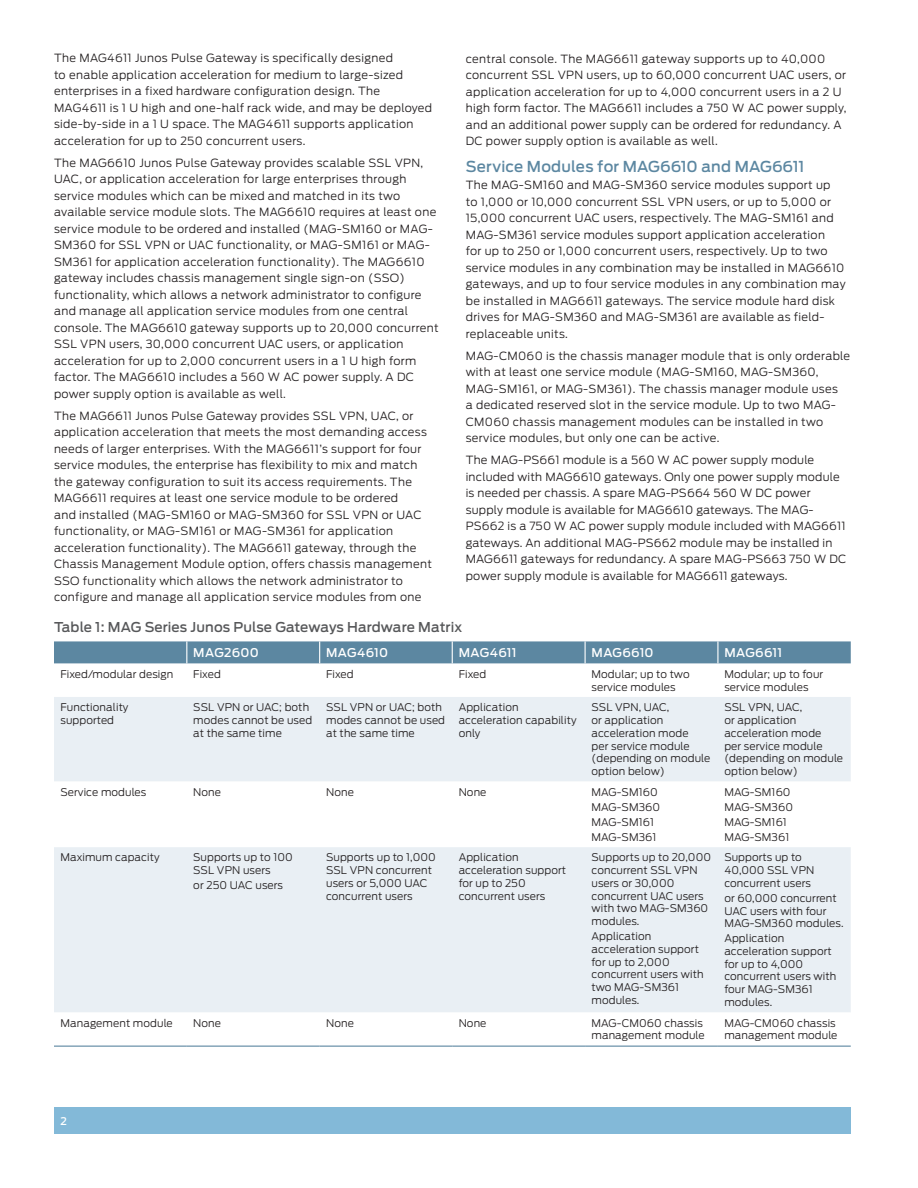
<style>
.page{position:relative;width:918px;height:1188px;background:#fff}
.page>*{position:absolute;margin:0;border:0;box-sizing:border-box;transform-origin:0 0}
.t1{font:500 15px "Antenna";letter-spacing:.01em;color:#5c87a1}
.t2{font:500 13.5px "Antenna";letter-spacing:.01em;color:#57585a}
.t3{font:500 12px "Antenna";letter-spacing:.025em;color:#fff}
.t4{font:300 11.25px/16.5px "Antenna";letter-spacing:.03em;color:#231f20}
.t5{font:300 10.5px/12.8px "Antenna";letter-spacing:.01em;color:#231f20}
.t6{font:500 10.5px "Antenna";color:#fff}
</style>
<div class="page">
<div style="left:54px;top:1107px;width:796px;height:27px;background:#83b9d8"></div>
<div style="left:54px;top:697px;width:797px;height:84px;background:#e9eff4"></div>
<svg style="left:54px;top:847px;width:797px;height:199px;fill:#e9eff4"></svg>
<div style="left:54px;top:641px;width:797px;height:22px;background:#5c87a1"></div>
<hr style="left:54px;top:1046px;width:133px;height:1px;background:#5c87a1">
<hr style="left:187px;top:1046px;width:133px;height:1px;background:#5c87a1">
<hr style="left:320px;top:1046px;width:132px;height:1px;background:#5c87a1">
<hr style="left:452px;top:1046px;width:133px;height:1px;background:#5c87a1">
<hr style="left:585px;top:1046px;width:133px;height:1px;background:#5c87a1">
<hr style="left:718px;top:1046px;width:133px;height:1px;background:#5c87a1">
<p class="t4" style="left:54px;top:50px;width:380px">The MAG4611 Junos Pulse Gateway is specifically designed<br>to enable application acceleration for medium to large-sized enterprises in a fixed hardware configuration design. The MAG4611 is 1 U high and one-half rack wide, and may be deployed side-by-side in a 1 U space. The MAG4611 supports application acceleration for up to 250 concurrent users.</p>
<p class="t4" style="left:54px;top:155px;width:386px">The MAG6610 Junos Pulse Gateway provides scalable SSL VPN, UAC, or application acceleration for large enterprises through service modules which can be mixed and matched in its two available service module slots. The MAG6610 requires at least one service module to be ordered and installed (MAG-SM160 or MAG-SM360 for SSL VPN or UAC functionality, or MAG-SM161 or MAG-SM361 for application acceleration functionality). The MAG6610 gateway includes chassis management single sign-on (SSO) functionality, which allows a network administrator to configure and manage all application service modules from one central console. The MAG6610 gateway supports up to 20,000 concurrent SSL VPN users, 30,000 concurrent UAC users, or application acceleration for up to 2,000 concurrent users in a 1 U high form factor. The MAG6610 includes a 560 W AC power supply. A DC power supply option is available as well.</p>
<p class="t4" style="left:54px;top:408px;width:379px">The MAG6611 Junos Pulse Gateway provides SSL VPN, UAC, or application acceleration that meets the most demanding access needs of larger enterprises. With the MAG6611’s support for four service modules, the enterprise has flexibility to mix and match the gateway configuration to suit its access requirements. The MAG6611 requires at least one service module to be ordered<br>and installed (MAG-SM160 or MAG-SM360 for SSL VPN or UAC functionality, or MAG-SM161 or MAG-SM361 for application acceleration functionality). The MAG6611 gateway, through the Chassis Management Module option, offers chassis management SSO functionality which allows the network administrator to configure and manage all application service modules from one</p>
<p class="t4" style="left:466px;top:50px;width:382px">central console. The MAG6611 gateway supports up to 40,000 concurrent SSL VPN users, up to 60,000 concurrent UAC users, or application acceleration for up to 4,000 concurrent users in a 2 U high form factor. The MAG6611 includes a 750 W AC power supply, and an additional power supply can be ordered for redundancy. A DC power supply option is available as well.</p>
<h1 class="t1" style="left:466px;top:157px;width:340px">Service Modules for MAG6610 and MAG6611</h1>
<p class="t4" style="left:466px;top:177px;width:382px">The MAG-SM160 and MAG-SM360 service modules support up<br>to 1,000 or 10,000 concurrent SSL VPN users, or up to 5,000 or 15,000 concurrent UAC users, respectively. The MAG-SM161 and MAG-SM361 service modules support application acceleration<br>for up to 250 or 1,000 concurrent users, respectively. Up to two service modules in any combination may be installed in MAG6610 gateways, and up to four service modules in any combination may be installed in MAG6611 gateways. The service module hard disk drives for MAG-SM360 and MAG-SM361 are available as field&shy;replaceable units.</p>
<p class="t4" style="left:466px;top:347px;width:386px">MAG-CM060 is the chassis manager module that is only orderable with at least one service module (MAG-SM160, MAG-SM360, MAG-SM161, or MAG-SM361). The chassis manager module uses<br>a dedicated reserved slot in the service module. Up to two MAG-CM060 chassis management modules can be installed in two service modules, but only one can be active.</p>
<p class="t4" style="left:466px;top:452px;width:382px">The MAG-PS661 module is a 560 W AC power supply module included with MAG6610 gateways. Only one power supply module is needed per chassis. A spare MAG-PS664 560 W DC power supply module is available for MAG6610 gateways. The MAG-PS662 is a 750 W AC power supply module included with MAG6611 gateways. An additional MAG-PS662 module may be installed in MAG6611 gateways for redundancy. A spare MAG-PS663 750 W DC power supply module is available for MAG6611 gateways.</p>
<p class="t2" style="left:54px;top:619px;width:410px">Table 1: MAG Series Junos Pulse Gateways Hardware Matrix</p>
<p class="t3" style="left:193px;top:645px;width:67px">MAG2600</p>
<p class="t3" style="left:326px;top:645px;width:64px">MAG4610</p>
<p class="t3" style="left:459px;top:645px;width:59px">MAG4611</p>
<p class="t3" style="left:592px;top:645px;width:64px">MAG6610</p>
<p class="t3" style="left:724px;top:645px;width:59px">MAG6611</p>
<p class="t5" style="left:60px;top:668px;width:114px">Fixed/modular design</p>
<p class="t5" style="left:193px;top:668px;width:29px">Fixed</p>
<p class="t5" style="left:326px;top:668px;width:29px">Fixed</p>
<p class="t5" style="left:459px;top:668px;width:29px">Fixed</p>
<p class="t5" style="left:592px;top:668px;width:100px">Modular; up to two service modules</p>
<p class="t5" style="left:724px;top:668px;width:100px">Modular; up to four service modules</p>
<p class="t5" style="left:60px;top:701px;width:70px">Functionality supported</p>
<p class="t5" style="left:193px;top:701px;width:120px">SSL VPN or UAC; both modes cannot be used at the same time</p>
<p class="t5" style="left:326px;top:701px;width:120px">SSL VPN or UAC; both modes cannot be used at the same time</p>
<p class="t5" style="left:459px;top:701px;width:119px">Application acceleration capability only</p>
<p class="t5" style="left:592px;top:701px;width:120px">SSL VPN, UAC,<br>or application acceleration mode<br>per service module (depending on module option below)</p>
<p class="t5" style="left:724px;top:701px;width:120px">SSL VPN, UAC,<br>or application acceleration mode<br>per service module (depending on module option below)</p>
<p class="t5" style="left:60px;top:786px;width:87px">Service modules</p>
<p class="t5" style="left:193px;top:786px;width:29px">None</p>
<p class="t5" style="left:326px;top:786px;width:29px">None</p>
<p class="t5" style="left:459px;top:786px;width:29px">None</p>
<p class="t5" style="left:592px;top:785px;width:70px;line-height:14.9px">MAG-SM160<br>MAG-SM360<br>MAG-SM161<br>MAG-SM361</p>
<p class="t5" style="left:724px;top:785px;width:70px;line-height:14.9px">MAG-SM160<br>MAG-SM360<br>MAG-SM161<br>MAG-SM361</p>
<p class="t5" style="left:60px;top:851px;width:101px">Maximum capacity</p>
<p class="t5" style="left:193px;top:851px;width:101px">Supports up to 100<br>SSL VPN users</p>
<p class="t5" style="left:193px;top:879px;width:91px">or 250 UAC users</p>
<p class="t5" style="left:326px;top:851px;width:111px">Supports up to 1,000<br>SSL VPN concurrent users or 5,000 UAC concurrent users</p>
<p class="t5" style="left:459px;top:851px;width:109px">Application acceleration support for up to 250 concurrent users</p>
<p class="t5" style="left:592px;top:851px;width:121px">Supports up to 20,000 concurrent SSL VPN users or 30,000 concurrent UAC users with two MAG-SM360 modules.</p>
<p class="t5" style="left:592px;top:930px;width:114px">Application acceleration support for up to 2,000 concurrent users with two MAG-SM361 modules.</p>
<p class="t5" style="left:724px;top:851px;width:92px">Supports up to<br>40,000 SSL VPN concurrent users</p>
<p class="t5" style="left:724px;top:892px;width:121px">or 60,000 concurrent<br>UAC users with four<br>MAG-SM360 modules.</p>
<p class="t5" style="left:724px;top:932px;width:114px">Application acceleration support for up to 4,000 concurrent users with four MAG-SM361 modules.</p>
<p class="t5" style="left:60px;top:1017px;width:114px">Management module</p>
<p class="t5" style="left:193px;top:1017px;width:29px">None</p>
<p class="t5" style="left:326px;top:1017px;width:29px">None</p>
<p class="t5" style="left:459px;top:1017px;width:29px">None</p>
<p class="t5" style="left:592px;top:1017px;width:115px">MAG-CM060 chassis management module</p>
<p class="t5" style="left:724px;top:1017px;width:115px">MAG-CM060 chassis management module</p>
<p class="t6" style="left:61px;top:1115px;width:8px">2</p>
</div>
